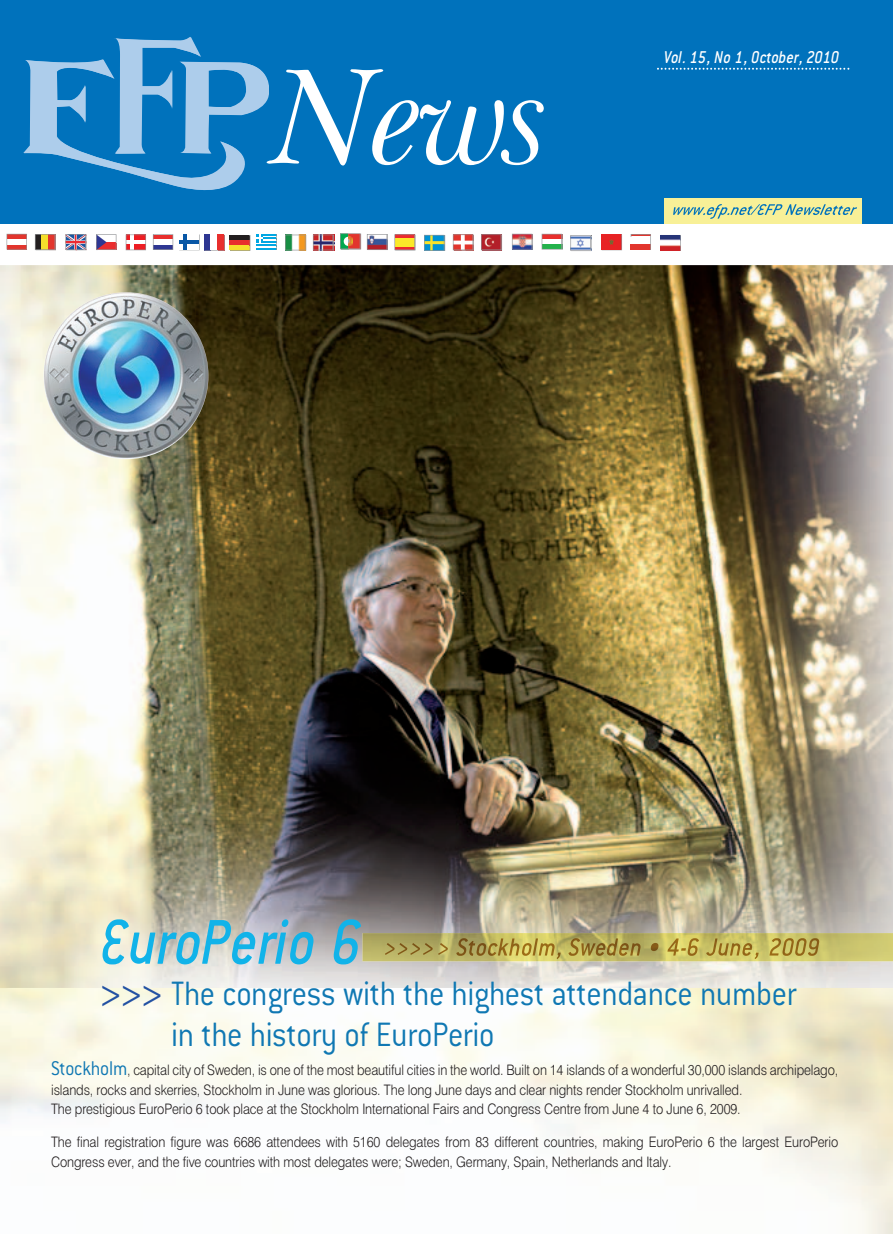
<style>
.page{position:relative;width:893px;height:1234px;background:#fff}
.page>*{position:absolute;margin:0;border:0;box-sizing:border-box;transform-origin:0 0}
.t1{font:italic 500 69.3px "CF Candoit";color:#11b3e9;scale:.85 1}
.t2{font:300 37.05px "CF Candoit";letter-spacing:-.01em;color:#1078b3;scale:.9 1}
.t3{font:italic 500 18.75px "CF Candoit";color:#fff;scale:.85 1}
.t4{font:300 14.25px/19.5px "UB Helvetica";letter-spacing:-.01em;color:#231f20;scale:.9 1}
.s1{font-family:"Art Elvetia";font-size:40.2px;color:#2351a3}
.s2{font-family:"CF Candoit";font-size:21.9px;color:#1078b3}
</style>
<div class="page">
<img style="left:0;top:265px;width:893px;height:968px">
<div style="left:97px;top:235px;width:20px;height:7px;background:#cecfd0"></div>
<svg style="left:126px;top:234px;width:20px;height:16px"></svg>
<div style="left:154px;top:235px;width:20px;height:15px;background:#e5e6e6"></div>
<svg style="left:621px;top:234px;width:1px;height:16px"></svg>
<svg style="left:631px;top:234px;width:20px;height:16px"></svg>
<svg style="left:661px;top:235px;width:20px;height:16px"></svg>
<div style="left:0;top:0;width:893px;height:224px;background:#0072bc"></div>
<svg style="left:657px;top:68px;width:192px;height:2px"></svg>
<div style="left:664px;top:198px;width:198px;height:25px;background:#f8f097"></div>
<svg style="left:673px;top:204px;width:184px;height:15px"></svg>
<svg style="left:35px;top:234px;width:21px;height:16px"></svg>
<svg style="left:65px;top:234px;width:22px;height:16px"></svg>
<svg style="left:96px;top:234px;width:20px;height:16px"></svg>
<svg style="left:153px;top:234px;width:20px;height:16px"></svg>
<svg style="left:285px;top:234px;width:21px;height:16px"></svg>
<svg style="left:313px;top:234px;width:21px;height:16px"></svg>
<svg style="left:340px;top:233px;width:21px;height:16px"></svg>
<svg style="left:367px;top:234px;width:21px;height:16px"></svg>
<svg style="left:394px;top:234px;width:22px;height:16px"></svg>
<svg style="left:424px;top:235px;width:21px;height:16px"></svg>
<svg style="left:453px;top:234px;width:21px;height:16px"></svg>
<svg style="left:481px;top:234px;width:21px;height:16px"></svg>
<svg style="left:512px;top:234px;width:21px;height:16px"></svg>
<svg style="left:542px;top:234px;width:21px;height:16px"></svg>
<svg style="left:570px;top:235px;width:21px;height:16px"></svg>
<img style="left:601px;top:234px;width:20px;height:16px">
<svg style="left:630px;top:243px;width:20px;height:6px"></svg>
<div style="left:630px;top:237px;width:20px;height:6px;background:#fff"></div>
<img style="left:660px;top:235px;width:20px;height:15px">
<svg style="left:23px;top:37px;width:521px;height:153px"></svg>
<svg style="left:7px;top:234px;width:20px;height:15px"></svg>
<img style="left:44px;top:292px;width:164px;height:167px">
<svg style="left:179px;top:234px;width:71px;height:17px"></svg>
<div style="left:217px;top:235px;width:7px;height:15px;background:#e82f2d"></div>
<svg style="left:256px;top:234px;width:21px;height:16px"></svg>
<img style="left:362px;top:932px;width:531px;height:29px">
<img style="left:385px;top:942px;width:35px;height:12px">
<svg style="left:423px;top:942px;width:10px;height:12px"></svg>
<img style="left:438px;top:937px;width:302px;height:21px">
<svg style="left:742px;top:942px;width:17px;height:16px"></svg>
<img style="left:769px;top:937px;width:37px;height:18px">
<img style="left:808px;top:937px;width:11px;height:18px">
<h3 class="t3" style="left:664px;top:47px;width:208px">Vol. 15, No 1, October, 2010</h3>
<h1 class="t1" style="left:101px;top:906px;width:309px">EuroPerio 6</h1>
<h2 class="t2" style="left:101px;top:975px;width:775px"><span class="s1">&gt;&gt;&gt;</span> The congress with the highest attendance number</h2>
<h2 class="t2" style="left:171px;top:1015px;width:361px">in the history of EuroPerio</h2>
<p class="t4" style="left:51px;top:1060px;width:876px"><span class="s2">Stockholm</span>, capital city of Sweden, is one of the most beautiful cities in the world. Built on 14 islands of a wonderful 30,000 islands archipelago, islands, rocks and skerries, Stockholm in June was glorious. The long June days and clear nights render Stockholm unrivalled.<br>The prestigious EuroPerio 6 took place at the Stockholm International Fairs and Congress Centre from June 4 to June 6, 2009.</p>
<p class="t4" style="left:51px;top:1132px;width:876px">The final registration figure was 6686 attendees with 5160 delegates from 83 different countries, making EuroPerio 6 the largest EuroPerio<br>Congress ever, and the five countries with most delegates were; Sweden, Germany, Spain, Netherlands and Italy.</p>
</div>
